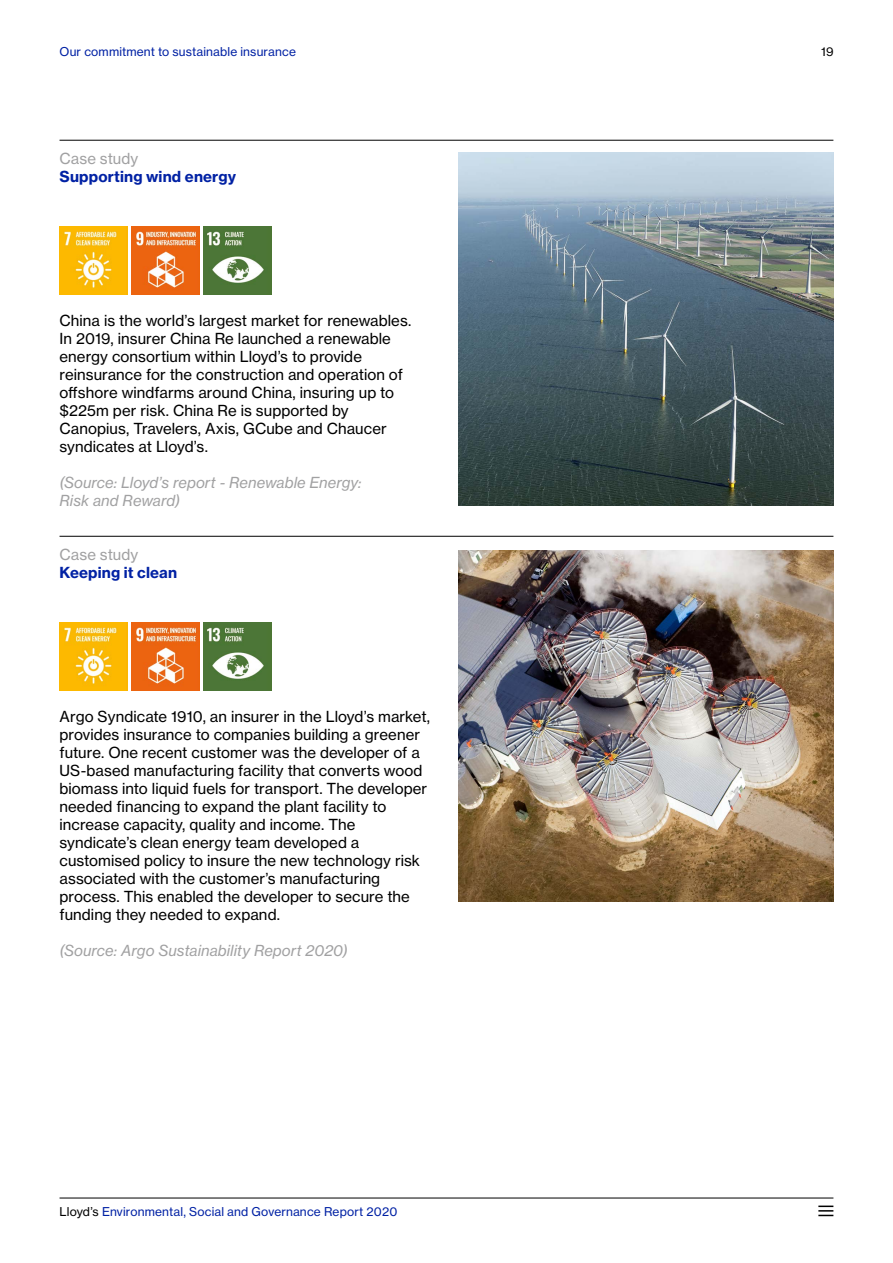
<style>
.page{position:relative;width:893px;height:1263px;background:#fff}
.page>*{position:absolute;margin:0;border:0;box-sizing:border-box;transform-origin:0 0}
.t1{font:15px/18px "N Haas Grotesk TX Pro 55 Rg";letter-spacing:.005em;color:#000}
.t2{font:15px/18px "N Haas Grotesk TX Pro 56 It";letter-spacing:.005em;color:#a1a1a2}
.t3{font:15px "N Haas Grotesk TX Pro 75 Bd";letter-spacing:.01em;color:#0021a4}
.t4{font:15px "N Haas Grotesk TX Pro 55 Rg";letter-spacing:.005em;color:#a1a1a2}
.t5{font:12px "N Haas Grotesk TX Pro 55 Rg";letter-spacing:.015em;color:#0021a4}
.t6{font:12px "N Haas Grotesk TX Pro 55 Rg";color:#000}
.s1{color:#000}
</style>
<div class="page">
<hr style="left:60px;top:1198px;width:773px;height:1px;background:#000">
<svg style="left:818px;top:1205px;width:15px;height:11px"></svg>
<hr style="left:60px;top:140px;width:773px;height:1px;background:#000">
<hr style="left:60px;top:536px;width:773px;height:1px;background:#000">
<img style="left:60px;top:227px;width:67px;height:68px">
<img style="left:60px;top:623px;width:67px;height:68px">
<img style="left:132px;top:227px;width:67px;height:68px">
<img style="left:132px;top:623px;width:67px;height:68px">
<img style="left:204px;top:227px;width:67px;height:68px">
<img style="left:204px;top:623px;width:67px;height:68px">
<img style="left:458px;top:152px;width:375px;height:354px">
<img style="left:458px;top:551px;width:375px;height:351px">
<p class="t5" style="left:60px;top:44px;width:238px">Our commitment to sustainable insurance</p>
<p class="t6" style="left:821px;top:44px;width:14px">19</p>
<p class="t4" style="left:60px;top:149px;width:80px">Case study</p>
<p class="t3" style="left:60px;top:167px;width:178px">Supporting wind energy</p>
<p class="t1" style="left:60px;top:311px;width:353px">China is the world’s largest market for renewables.<br>In 2019, insurer China Re launched a renewable energy consortium within Lloyd’s to provide reinsurance for the construction and operation of offshore windfarms around China, insuring up to $225m per risk. China Re is supported by Canopius, Travelers, Axis, GCube and Chaucer syndicates at Lloyd’s.</p>
<p class="t2" style="left:60px;top:473px;width:303px">(Source: Lloyd’s report - Renewable Energy:<br>Risk and Reward)</p>
<p class="t4" style="left:60px;top:545px;width:80px">Case study</p>
<p class="t3" style="left:60px;top:563px;width:119px">Keeping it clean</p>
<p class="t1" style="left:60px;top:707px;width:372px">Argo Syndicate 1910, an insurer in the Lloyd’s market, provides insurance to companies building a greener future. One recent customer was the developer of a US-based manufacturing facility that converts wood biomass into liquid fuels for transport. The developer needed financing to expand the plant facility to increase capacity, quality and income. The syndicate’s clean energy team developed a customised policy to insure the new technology risk associated with the customer’s manufacturing process. This enabled the developer to secure the funding they needed to expand.</p>
<p class="t2" style="left:60px;top:941px;width:290px">(Source: Argo Sustainability Report 2020)</p>
<p class="t5" style="left:60px;top:1204px;width:339px"><span class="s1">Lloyd’s</span> Environmental, Social and Governance Report 2020</p>
</div>
